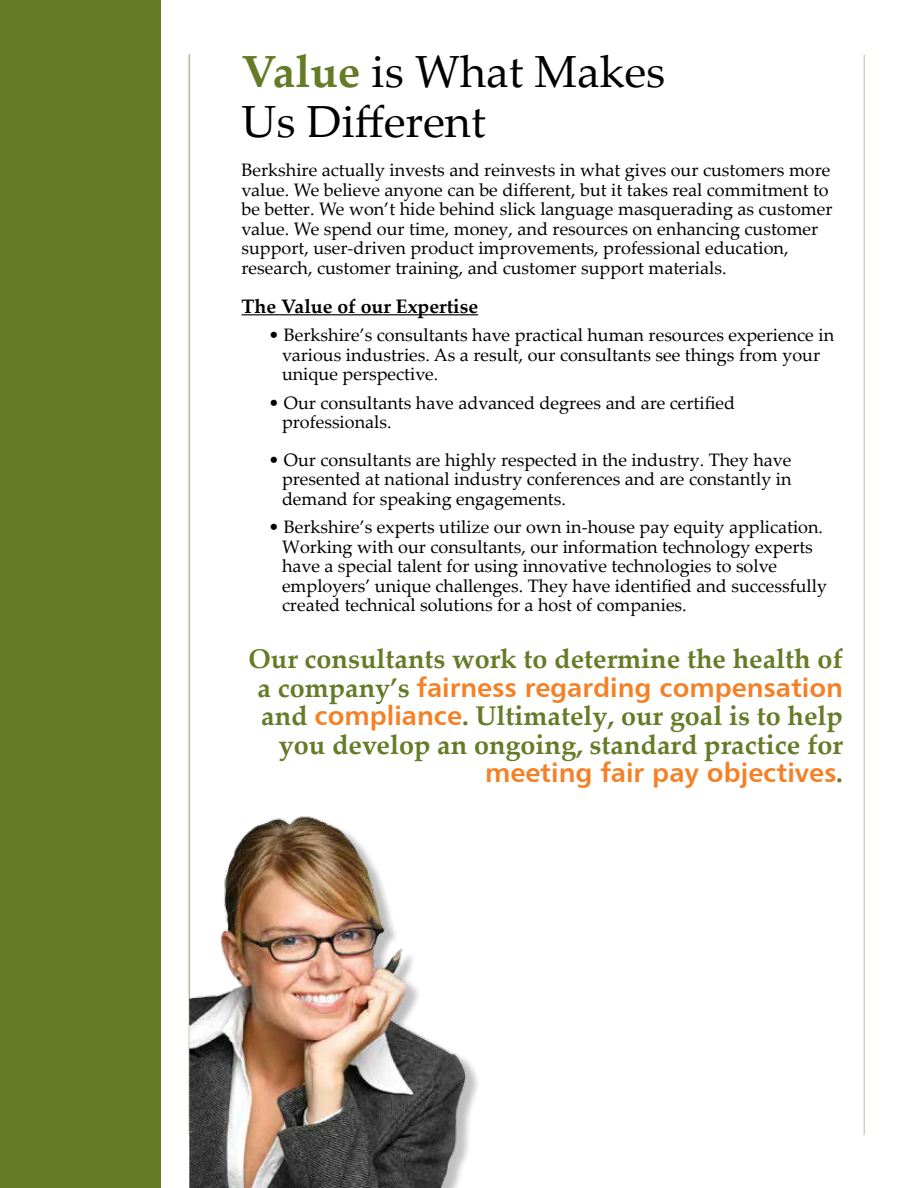
<style>
.page{position:relative;width:918px;height:1188px;background:#fff}
.page>*{position:absolute;margin:0;border:0;box-sizing:border-box;transform-origin:0 0}
.t1{font:45px/50.4px "Palatino Linotype";color:#000}
.t2{font:700 27px/28.5px "Palatino Linotype";color:#657b26;text-align:right}
.t3{font:27px "Humanist 777 BT Bold B";color:#f58025}
.t4{font:700 19.5px "Palatino Linotype";color:#000}
.t5{font:18px/19.5px "Palatino Linotype";color:#000}
.s1{font-weight:700;color:#657b26}
.s2{font-family:"Palatino Linotype";font-weight:700;color:#657b26}
.s3{font-family:"Humanist 777 BT Bold B";font-weight:400;color:#f58025}
</style>
<div class="page">
<hr style="left:189px;top:54px;width:1px;height:1080px;background:#657b26">
<hr style="left:864px;top:55px;width:1px;height:1080px;background:#657b26">
<div style="left:0;top:0;width:161px;height:1188px;background:#657b26"></div>
<hr style="left:242px;top:314px;width:236px;height:1px;background:#000">
<img style="left:189px;top:811px;width:286px;height:377px">
<h1 class="t1" style="left:242px;top:45px;width:425px"><span class="s1">Value</span> is What Makes<br>Us Different</h1>
<p class="t5" style="left:242px;top:160px;width:592px">Berkshire actually invests and reinvests in what gives our customers more value. We believe anyone can be different, but it takes real commitment to be better. We won’t hide behind slick language masquerading as customer value. We spend our time, money, and resources on enhancing customer support, user-driven product improvements, professional education, research, customer training, and customer support materials.</p>
<p class="t4" style="left:242px;top:292px;width:238px">The Value of our Expertise</p>
<p class="t5" style="left:282px;top:325px;width:554px;text-indent:-14px">• Berkshire’s consultants have practical human resources experience in various industries. As a result, our consultants see things from your unique perspective.</p>
<p class="t5" style="left:282px;top:392px;width:455px;text-indent:-14px">• Our consultants have advanced degrees and are certified professionals.</p>
<p class="t5" style="left:282px;top:449px;width:511px;text-align:justify;text-indent:-14px">• Our consultants are highly respected in the industry. They have presented at national industry conferences and are constantly in demand for speaking engagements.</p>
<p class="t5" style="left:282px;top:517px;width:547px;text-indent:-14px">• Berkshire’s experts utilize our own in-house pay equity application.<br>Working with our consultants, our information technology experts have a special talent for using innovative technologies to solve employers’ unique challenges. They have identified and successfully created technical solutions for a host of companies.</p>
<h2 class="t2" style="left:248px;top:644px;width:596px">Our consultants work to determine the health of</h2>
<h2 class="t3" style="left:258px;top:670px;width:587px"><span class="s2">a company’s</span> fairness regarding compensation</h2>
<h2 class="t2" style="left:261px;top:701px;width:583px">and <span class="s3">compliance</span>. Ultimately, our goal is to help you develop an ongoing, standard practice for</h2>
<h2 class="t3" style="left:485px;top:756px;width:359px">meeting fair pay objectives<span class="s2">.</span></h2>
</div>
